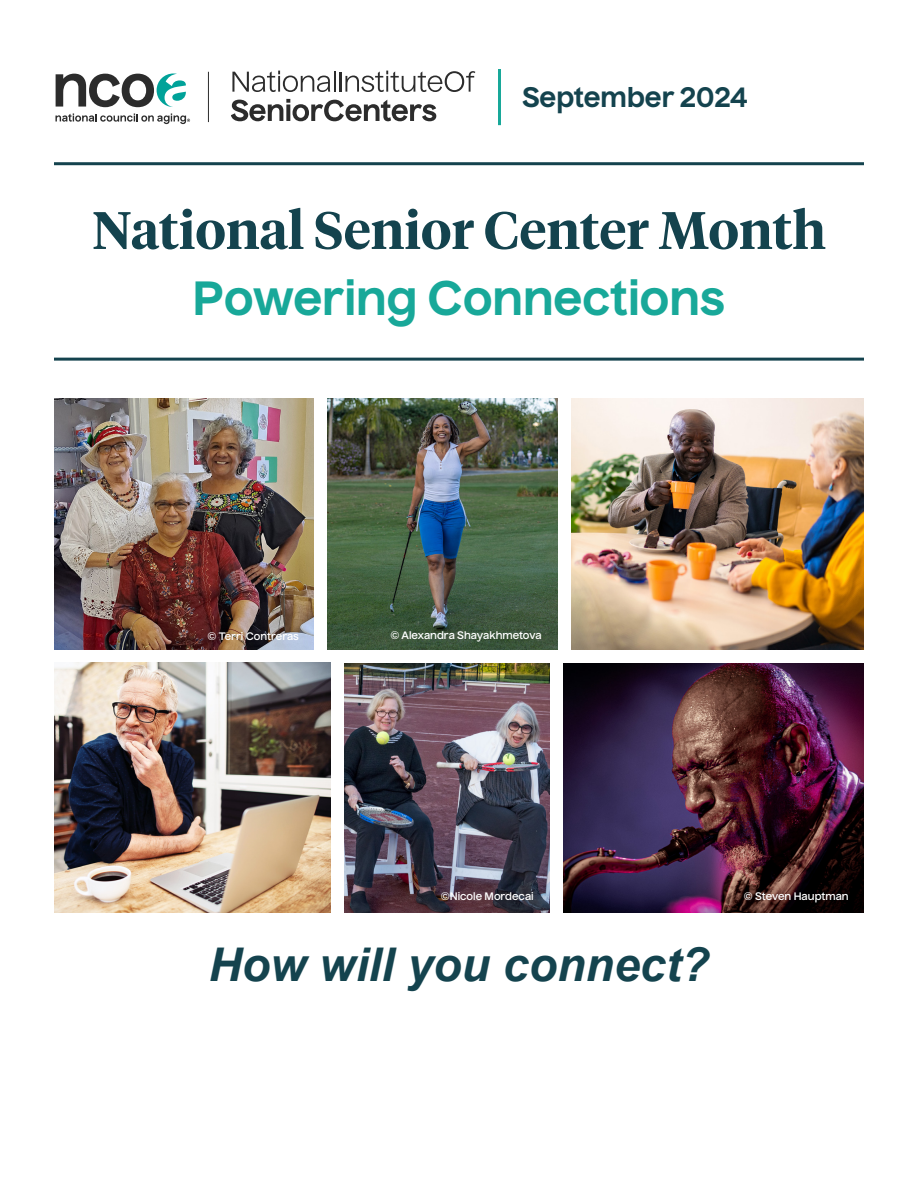
<style>
.page{position:relative;width:918px;height:1188px;background:#fff}
.page>*{position:absolute;margin:0;border:0;box-sizing:border-box;transform-origin:0 0}
.t1{font:600 52.5px "Tiempos Headline";color:#14434e}
.t2{font:700 46.5px "Nuckle";color:#18a899}
.t3{font:italic 700 46.5px "Arial";color:#14434e}
.t4{font:700 27px "Nuckle";color:#14434e}
.t5{font:600 10.5px "Nuckle";color:#fff}
</style>
<div class="page">
<svg style="left:56px;top:73px;width:130px;height:34px"></svg>
<hr style="left:208px;top:72px;width:1px;height:50px;background:#2c2c2c">
<svg style="left:232px;top:71px;width:98px;height:21px"></svg>
<hr style="left:334px;top:71px;width:2px;height:21px;background:#2c2c2c">
<hr style="left:339px;top:72px;width:3px;height:20px;background:#2c2c2c">
<svg style="left:345px;top:71px;width:130px;height:21px"></svg>
<svg style="left:231px;top:99px;width:205px;height:22px"></svg>
<svg style="left:55px;top:113px;width:135px;height:11px"></svg>
<hr style="left:498px;top:69px;width:3px;height:56px;background:#18a899">
<hr style="left:54px;top:162px;width:810px;height:3px;background:#14434e">
<hr style="left:54px;top:358px;width:810px;height:3px;background:#14434e">
<img style="left:572px;top:399px;width:292px;height:250px">
<img style="left:54px;top:663px;width:276px;height:250px">
<img style="left:345px;top:663px;width:204px;height:250px">
<img style="left:54px;top:399px;width:259px;height:250px">
<img style="left:564px;top:663px;width:300px;height:250px">
<img style="left:327px;top:399px;width:231px;height:250px">
<p class="t4" style="left:522px;top:80px;width:227px">September 2024</p>
<p class="t1" style="left:92px;top:194px;width:735px">National Senior Center Month</p>
<p class="t2" style="left:193px;top:268px;width:534px">Powering Connections</p>
<p class="t5" style="left:207px;top:630px;width:93px">© Terri Contreras</p>
<p class="t5" style="left:390px;top:629px;width:153px">© Alexandra Shayakhmetova</p>
<p class="t5" style="left:441px;top:890px;width:94px">©Nicole Mordecai</p>
<p class="t3" style="left:208px;top:934px;width:503px">How will you connect?</p>
<p class="t5" style="left:744px;top:890px;width:106px">© Steven Hauptman</p>
</div>
